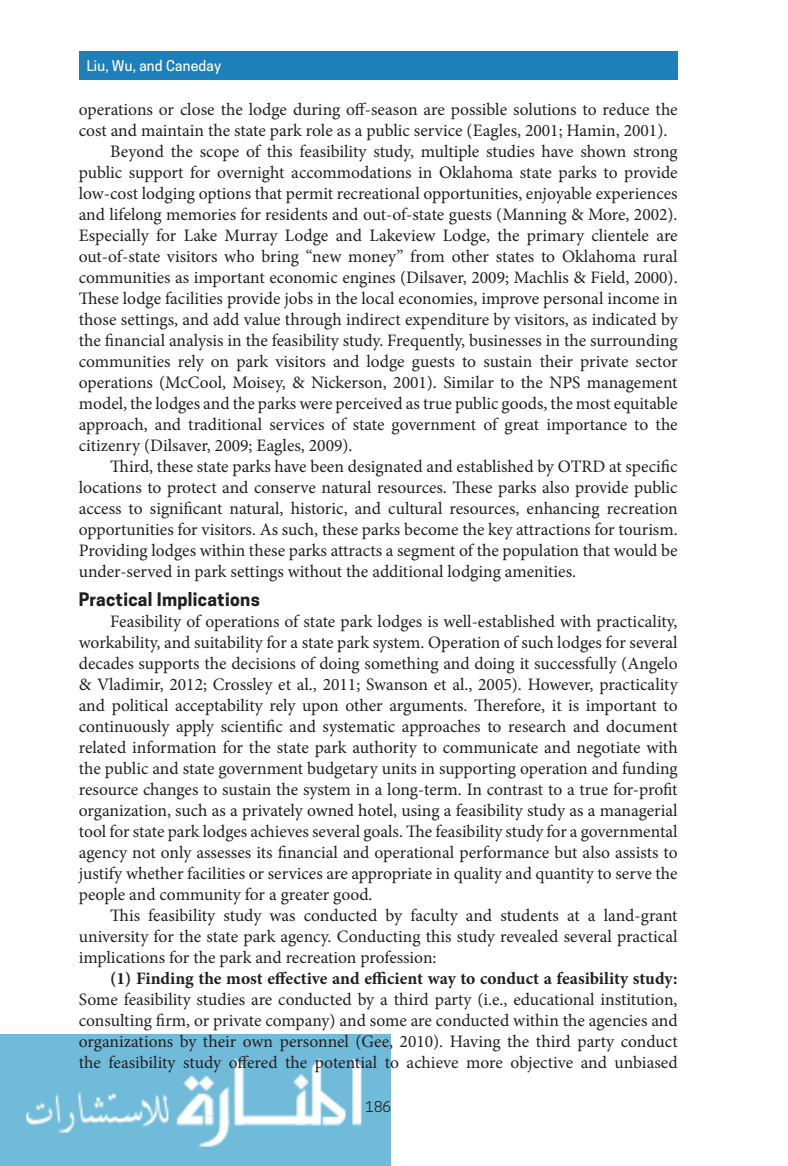
<style>
.page{position:relative;width:788px;height:1166px;background:#fff}
.page>*{position:absolute;margin:0;border:0;box-sizing:border-box;transform-origin:0 0}
.regular_text{font:17.5px/21px "Minion Pro";color:#231f20;text-align:justify}
.t1{font:700 17.5px "Cooper Hewitt";letter-spacing:.02em;color:#231f20}
.t2{font:500 14px "Cooper Hewitt";letter-spacing:.02em;color:#fff}
.t3{font:14px "Cooper Hewitt";color:#231f20}
.s1{font-weight:700}
</style>
<div class="page">
<img style="left:0;top:1034px;width:390px;height:132px">
<div style="left:79px;top:51px;width:598px;height:29px;background:#1e80bb"></div>
<p class="t2" style="left:87px;top:57px;width:136px">Liu, Wu, and Caneday</p>
<p class="regular_text" style="left:79px;top:99px;width:600px">operations or close the lodge during off-season are possible solutions to reduce the cost and maintain the state park role as a public service (Eagles, 2001; Hamin, 2001).</p>
<p class="regular_text" style="left:79px;top:141px;width:600px;text-indent:32px">Beyond the scope of this feasibility study, multiple studies have shown strong public support for overnight accommodations in Oklahoma state parks to provide low-cost lodging options that permit recreational opportunities, enjoyable experiences and lifelong memories for residents and out-of-state guests (Manning &amp; More, 2002).<br>Especially for Lake Murray Lodge and Lakeview Lodge, the primary clientele are out-of-state visitors who bring “new money” from other states to Oklahoma rural communities as important economic engines (Dilsaver, 2009; Machlis &amp; Field, 2000).<br>These lodge facilities provide jobs in the local economies, improve personal income in those settings, and add value through indirect expenditure by visitors, as indicated by the financial analysis in the feasibility study. Frequently, businesses in the surrounding communities rely on park visitors and lodge guests to sustain their private sector operations (McCool, Moisey, &amp; Nickerson, 2001). Similar to the NPS management model, the lodges and the parks were perceived as true public goods, the most equitable approach, and traditional services of state government of great importance to the citizenry (Dilsaver, 2009; Eagles, 2009).</p>
<p class="regular_text" style="left:79px;top:456px;width:600px;text-indent:32px">Third, these state parks have been designated and established by OTRD at specific locations to protect and conserve natural resources. These parks also provide public access to significant natural, historic, and cultural resources, enhancing recreation opportunities for visitors. As such, these parks become the key attractions for tourism.<br>Providing lodges within these parks attracts a segment of the population that would be under-served in park settings without the additional lodging amenities.</p>
<h2 class="t1" style="left:79px;top:589px;width:183px">Practical Implications</h2>
<p class="regular_text" style="left:79px;top:611px;width:600px;text-indent:32px">Feasibility of operations of state park lodges is well-established with practicality, workability, and suitability for a state park system. Operation of such lodges for several decades supports the decisions of doing something and doing it successfully (Angelo &amp; Vladimir, 2012; Crossley et al., 2011; Swanson et al., 2005). However, practicality and political acceptability rely upon other arguments. Therefore, it is important to continuously apply scientific and systematic approaches to research and document related information for the state park authority to communicate and negotiate with the public and state government budgetary units in supporting operation and funding resource changes to sustain the system in a long-term. In contrast to a true for-profit organization, such as a privately owned hotel, using a feasibility study as a managerial tool for state park lodges achieves several goals. The feasibility study for a governmental agency not only assesses its financial and operational performance but also assists to justify whether facilities or services are appropriate in quality and quantity to serve the people and community for a greater good.</p>
<p class="regular_text" style="left:79px;top:905px;width:600px;text-indent:32px">This feasibility study was conducted by faculty and students at a land-grant university for the state park agency. Conducting this study revealed several practical implications for the park and recreation profession:</p>
<p class="regular_text" style="left:79px;top:968px;width:600px;text-indent:32px"><span class="s1">(1) Finding the most effective and efficient way to conduct a feasibility study:<br></span>Some feasibility studies are conducted by a third party (i.e., educational institution, consulting firm, or private company) and some are conducted within the agencies and organizations by their own personnel (Gee, 2010). Having the third party conduct the feasibility study offered the potential to achieve more objective and unbiased</p>
<p class="t3" style="left:365px;top:1098px;width:27px">186</p>
</div>
